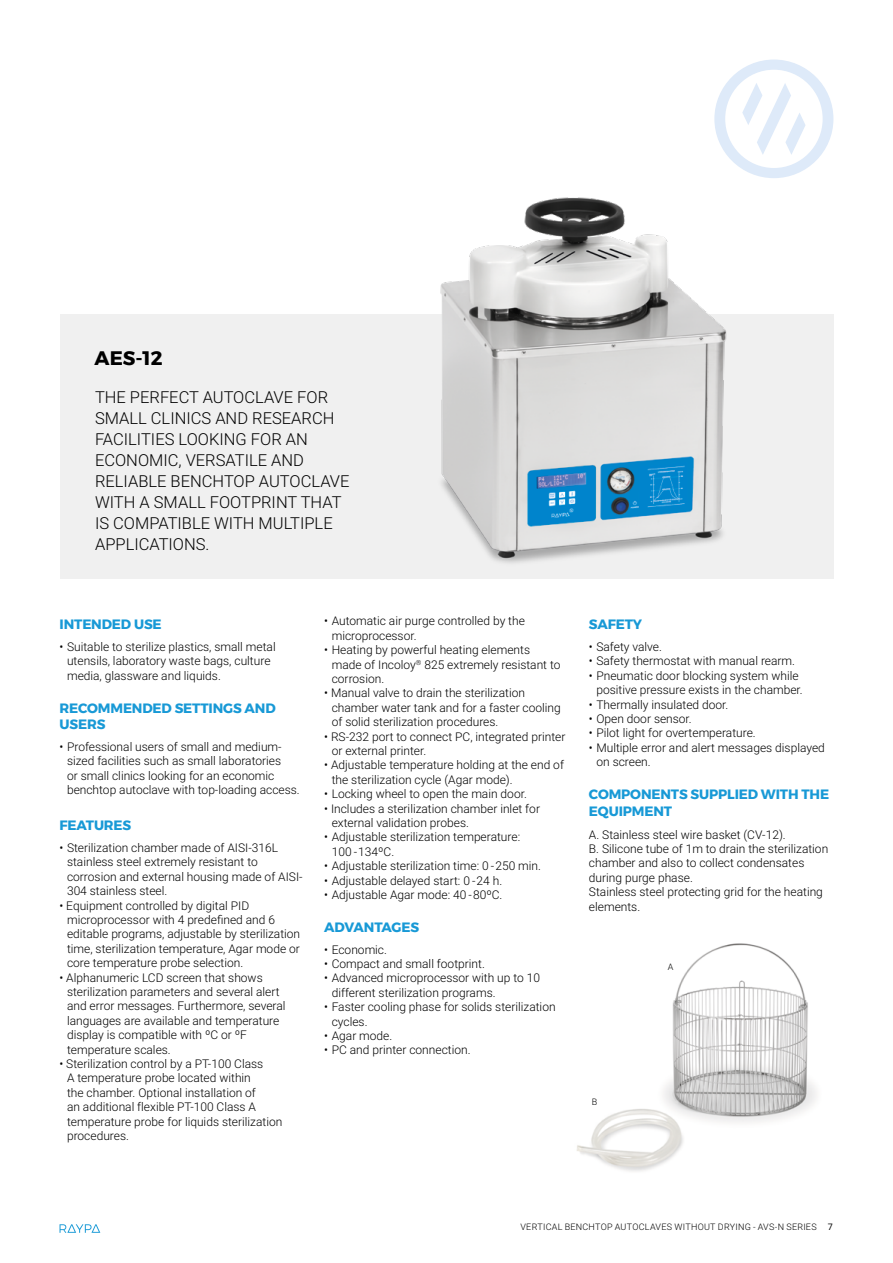
<style>
.page{position:relative;width:893px;height:1263px;background:#fff}
.page>*{position:absolute;margin:0;border:0;box-sizing:border-box;transform-origin:0 0}
.t1{font:700 19.5px "Montserrat";color:#000}
.t2{font:300 16.5px/21px "Roboto";color:#000}
.t3{font:700 13.5px/16.5px "Montserrat";letter-spacing:-.01em;color:#1899d6}
.t4{font:300 12px/14.4px "Roboto";color:#000}
.t5{font:300 9px "Roboto";letter-spacing:.03em;color:#000}
.s1{font-weight:400}
</style>
<div class="page">
<svg style="left:60px;top:1224px;width:40px;height:9px"></svg>
<div style="left:60px;top:314px;width:773px;height:265px;background:#f0f0f0"></div>
<svg style="left:714px;top:60px;width:119px;height:118px"></svg>
<img style="left:440px;top:137px;width:334px;height:426px">
<img style="left:663px;top:943px;width:154px;height:180px">
<img style="left:577px;top:1103px;width:116px;height:69px">
<h1 class="t1" style="left:95px;top:342px;width:69px">AES-12</h1>
<h2 class="t2" style="left:95px;top:386px;width:256px">THE PERFECT AUTOCLAVE FOR<br>SMALL CLINICS AND RESEARCH<br>FACILITIES LOOKING FOR AN<br>ECONOMIC, VERSATILE AND<br>RELIABLE BENCHTOP AUTOCLAVE<br>WITH A SMALL FOOTPRINT THAT<br>IS COMPATIBLE WITH MULTIPLE<br>APPLICATIONS.</h2>
<p class="t3" style="left:60px;top:616px;width:104px">INTENDED USE</p>
<p class="t4" style="left:67px;top:639px;width:210px;text-indent:-8px">• Suitable to sterilize plastics, small metal utensils, laboratory waste bags, culture media, glassware and liquids.</p>
<p class="t3" style="left:60px;top:700px;width:218px">RECOMMENDED SETTINGS AND<br>USERS</p>
<p class="t4" style="left:67px;top:739px;width:234px;text-indent:-8px">• Professional users of small and medium&shy;sized facilities such as small laboratories<br>or small clinics looking for an economic benchtop autoclave with top-loading access.</p>
<p class="t3" style="left:60px;top:817px;width:73px">FEATURES</p>
<p class="t4" style="left:67px;top:840px;width:237px;text-indent:-8px">• Sterilization chamber made of AISI-316L stainless steel extremely resistant to corrosion and external housing made of AISI-304 stainless steel.</p>
<p class="t4" style="left:67px;top:898px;width:235px;text-indent:-8px">• Equipment controlled by digital PID microprocessor with 4 predefined and 6 editable programs, adjustable by sterilization time, sterilization temperature, Agar mode or core temperature probe selection.</p>
<p class="t4" style="left:67px;top:970px;width:220px;text-indent:-8px">• Alphanumeric LCD screen that shows sterilization parameters and several alert and error messages. Furthermore, several languages are available and temperature display is compatible with ºC or ºF temperature scales.</p>
<p class="t4" style="left:67px;top:1056px;width:217px;text-indent:-8px">• Sterilization control by a PT-100 Class<br>A temperature probe located within<br>the chamber. Optional installation of<br>an additional flexible PT-100 Class A temperature probe for liquids sterilization procedures.</p>
<p class="t4" style="left:332px;top:613px;width:195px;text-indent:-8px">• Automatic air purge controlled by the microprocessor.</p>
<p class="t4" style="left:332px;top:642px;width:230px;text-indent:-7px">• Heating by powerful heating elements made of Incoloy<sup>®</sup> 825 extremely resistant to corrosion.</p>
<p class="t4" style="left:332px;top:685px;width:231px;text-indent:-8px">• Manual valve to drain the sterilization chamber water tank and for a faster cooling of solid sterilization procedures.</p>
<p class="t4" style="left:332px;top:729px;width:235px;text-indent:-8px">• RS-232 port to connect PC, integrated printer or external printer.</p>
<p class="t4" style="left:332px;top:757px;width:234px;text-indent:-8px">• Adjustable temperature holding at the end of the sterilization cycle (Agar mode).</p>
<p class="t4" style="left:324px;top:786px;width:204px">• Locking wheel to open the main door.</p>
<p class="t4" style="left:332px;top:801px;width:210px;text-indent:-8px">• Includes a sterilization chamber inlet for external validation probes.</p>
<p class="t4" style="left:332px;top:829px;width:190px;text-indent:-8px">• Adjustable sterilization temperature:<br>100 - 134ºC.</p>
<p class="t4" style="left:324px;top:858px;width:218px">• Adjustable sterilization time: 0 - 250 min.</p>
<p class="t4" style="left:324px;top:873px;width:179px">• Adjustable delayed start: 0 - 24 h.</p>
<p class="t4" style="left:324px;top:887px;width:180px">• Adjustable Agar mode: 40 - 80ºC.</p>
<p class="t3" style="left:324px;top:919px;width:96px">ADVANTAGES</p>
<p class="t4" style="left:324px;top:942px;width:64px">• Economic.</p>
<p class="t4" style="left:324px;top:956px;width:162px">• Compact and small footprint.</p>
<p class="t4" style="left:332px;top:970px;width:210px;text-indent:-8px">• Advanced microprocessor with up to 10 different sterilization programs.</p>
<p class="t4" style="left:332px;top:999px;width:225px;text-indent:-8px">• Faster cooling phase for solids sterilization cycles.</p>
<p class="t4" style="left:324px;top:1028px;width:70px">• Agar mode.</p>
<p class="t4" style="left:324px;top:1042px;width:148px">• PC and printer connection.</p>
<p class="t3" style="left:589px;top:616px;width:55px">SAFETY</p>
<p class="t4" style="left:589px;top:639px;width:75px">• Safety valve.</p>
<p class="t4" style="left:589px;top:653px;width:208px">• Safety thermostat with manual rearm.</p>
<p class="t4" style="left:596px;top:668px;width:208px;text-indent:-8px">• Pneumatic door blocking system while positive pressure exists in the chamber.</p>
<p class="t4" style="left:589px;top:697px;width:141px">• Thermally insulated door.</p>
<p class="t4" style="left:589px;top:711px;width:104px">• Open door sensor.</p>
<p class="t4" style="left:589px;top:725px;width:168px">• Pilot light for overtemperature.</p>
<p class="t4" style="left:596px;top:740px;width:230px;text-indent:-8px">• Multiple error and alert messages displayed on screen.</p>
<p class="t3" style="left:589px;top:786px;width:242px">COMPONENTS SUPPLIED WITH THE<br>EQUIPMENT</p>
<p class="t4" style="left:589px;top:827px;width:241px">A. Stainless steel wire basket (CV-12).<br>B. Silicone tube of 1m to drain the sterilization chamber and also to collect condensates during purge phase.<br>Stainless steel protecting grid for the heating elements.</p>
<p class="t5" style="left:592px;top:1095px;width:7px">B</p>
<p class="t5" style="left:668px;top:961px;width:7px">A</p>
<p class="t5" style="left:520px;top:1220px;width:314px">VERTICAL BENCHTOP AUTOCLAVES WITHOUT DRYING - AVS-N SERIES <span class="s1">7</span></p>
</div>
